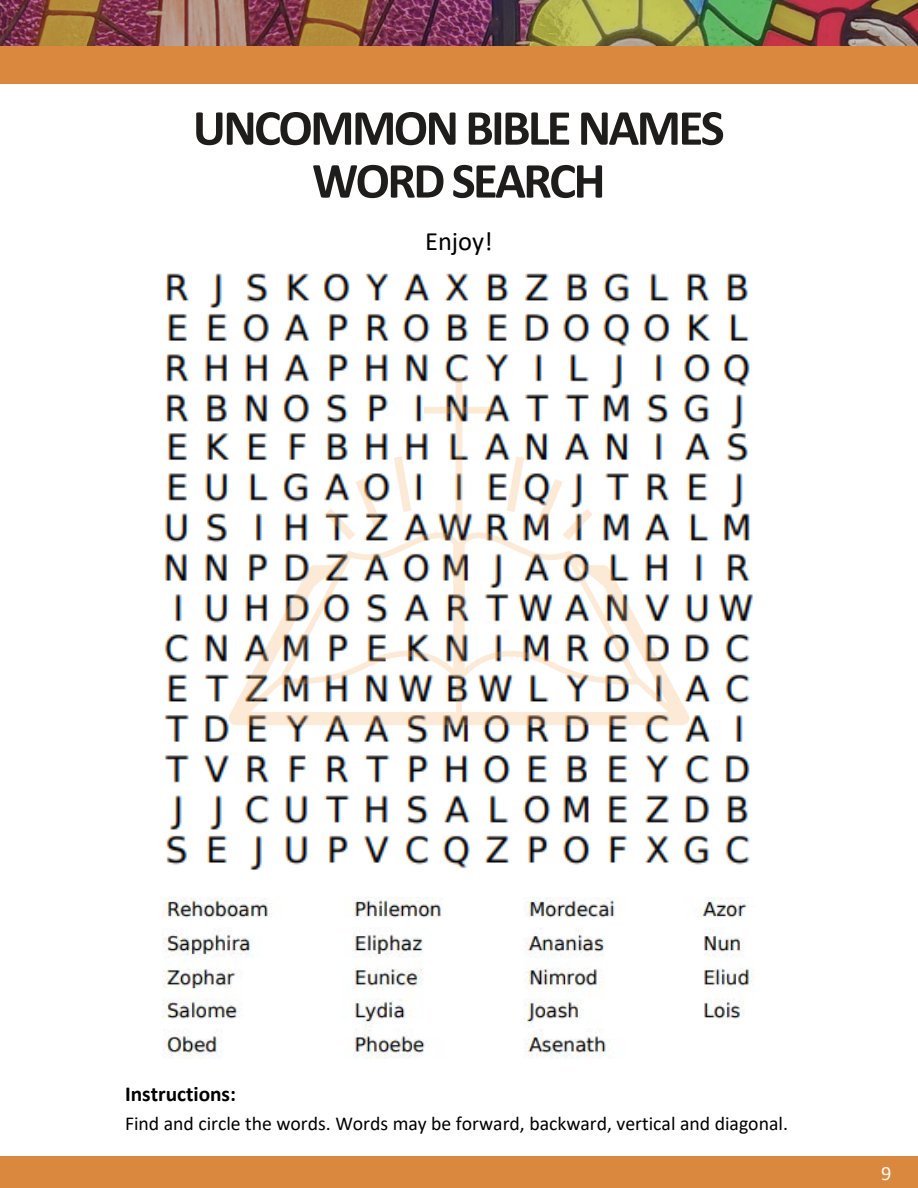
<style>
.page{position:relative;width:918px;height:1188px;background:#fff}
.page>*{position:absolute;margin:0;border:0;box-sizing:border-box;transform-origin:0 0}
.t1{font:700 50.85px/52.8px "Calibri";letter-spacing:-.05em;color:#1e1d1b;text-align:center}
.t2{font:26.55px "Calibri";color:#000}
.t3{font:21.9px "Canva Sans";color:#fff9f3}
.t4{font:700 21.45px "Calibri";color:#000}
.t5{font:20.4px "Calibri";color:#fff9f3}
.t6{font:19.8px "Calibri";color:#000}
</style>
<div class="page">
<img style="left:0;top:0;width:918px;height:46px">
<div style="left:0;top:46px;width:918px;height:38px;background:#db883f"></div>
<div style="left:0;top:1156px;width:918px;height:32px;background:#db883f"></div>
<img style="left:164px;top:273px;width:589px;height:598px">
<img style="left:162px;top:898px;width:592px;height:161px">
<img style="left:325px;top:479px;width:56px;height:53px">
<svg style="left:394px;top:456px;width:17px;height:56px"></svg>
<svg style="left:537px;top:479px;width:56px;height:53px"></svg>
<svg style="left:507px;top:456px;width:17px;height:56px"></svg>
<svg style="left:424px;top:378px;width:70px;height:147px"></svg>
<img style="left:228px;top:532px;width:462px;height:193px">
<p class="t1" style="left:193px;top:106px;width:533px">UNCOMMON BIBLE NAMES<br>WORD SEARCH</p>
<p class="t2" style="left:425px;top:230px;width:69px">Enjoy!</p>
<p class="t4" style="left:125px;top:1084px;width:112px">Instructions:</p>
<p class="t6" style="left:125px;top:1115px;width:664px">Find and circle the words. Words may be forward, backward, vertical and diagonal.</p>
<h1 class="t3" style="left:877px;top:1154px;width:15px">8</h1>
<p class="t5" style="left:881px;top:1165px;width:12px">9</p>
</div>
